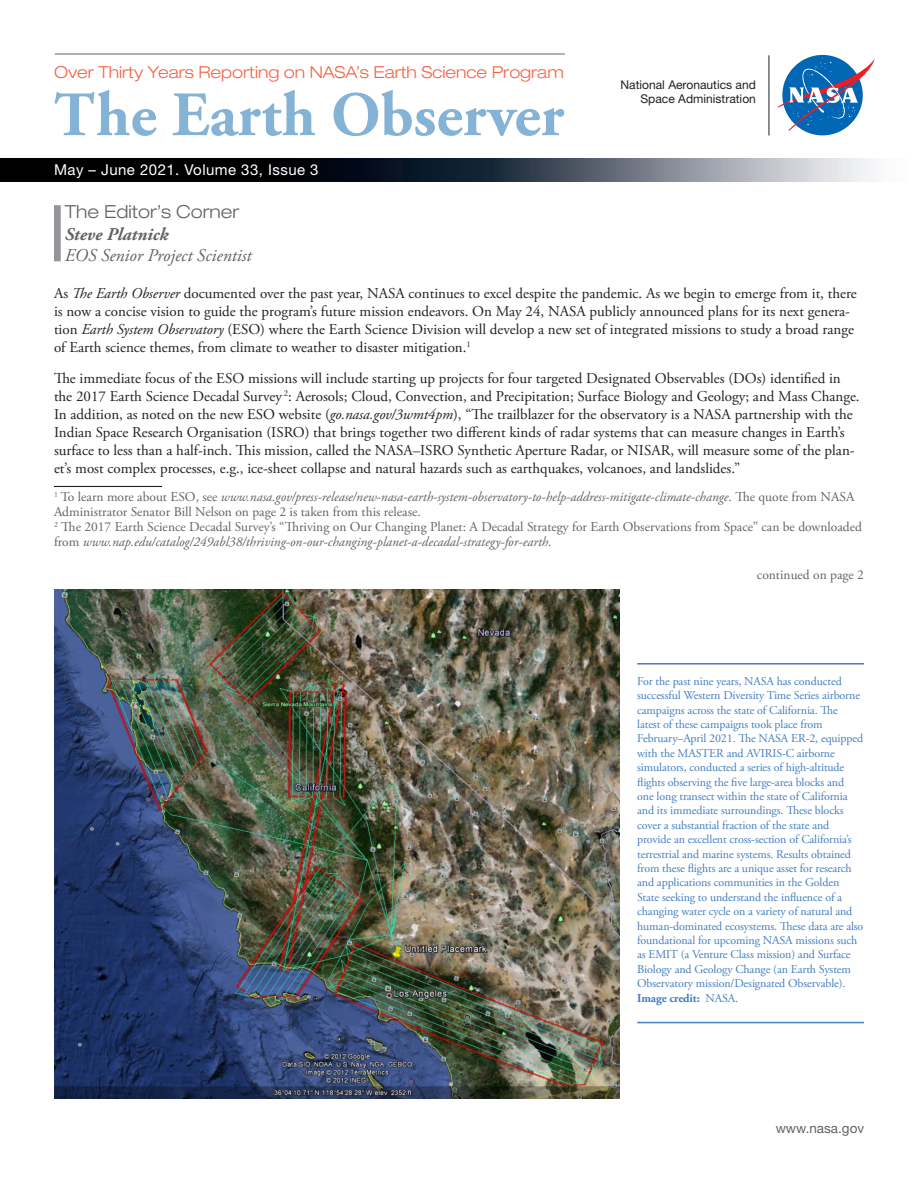
<style>
.page{position:relative;width:918px;height:1188px;background:#fff}
.page>*{position:absolute;margin:0;border:0;box-sizing:border-box;transform-origin:0 0}
.t1{font:700 63px "Adobe Garamond Pro";color:#85b3d5}
.t2{font:italic 18px "Adobe Garamond Pro";color:#636366}
.t3{font:300 expanded 18px "Helvetica Neue LT Std";color:#636366}
.t4{font:italic 700 18px "Adobe Garamond Pro";color:#636366}
.t5{font:300 expanded 16.5px "Helvetica Neue LT Std";letter-spacing:-.005em;color:#f26648}
.t6{font:15px/18px "Adobe Garamond Pro";color:#231f20}
.t7{font:15px "Helvetica Neue LT Std";letter-spacing:.03em;color:#fff}
.t8{font:13.5px/15px "Adobe Garamond Pro";color:#636366}
.t9{font:13.5px "Helvetica Neue LT Std";color:#636366}
.t10{font:12px/14.4px "Adobe Garamond Pro";letter-spacing:-.01em;color:#437ec1}
.t11{font:12px/14.5px "Helvetica Neue LT Std";color:#231f20;text-align:right}
.s1{font-style:italic}
.s2{font-weight:700}
</style>
<div class="page">
<svg style="left:777px;top:58px;width:98px;height:74px"></svg>
<hr style="left:768px;top:55px;width:1px;height:81px;background:#231f20">
<svg style="left:0;top:158px;width:871px;height:24px;background:#3e434b"></svg>
<hr style="left:55px;top:53px;width:510px;height:2px;background:#939598">
<svg style="left:54px;top:205px;width:7px;height:56px"></svg>
<hr style="left:54px;top:486px;width:108px;height:1px;background:#231f20">
<hr style="left:637px;top:663px;width:227px;height:2px;background:#437ec1">
<hr style="left:637px;top:1022px;width:227px;height:1px;background:#437ec1">
<img style="left:54px;top:590px;width:565px;height:508px">
<p class="t5" style="left:54px;top:62px;width:511px">Over Thirty Years Reporting on NASA’s Earth Science Program</p>
<h1 class="t1" style="left:54px;top:78px;width:512px">The Earth Observer</h1>
<p class="t11" style="left:621px;top:77px;width:137px">National Aeronautics and<br>Space Administration</p>
<p class="t7" style="left:54px;top:161px;width:266px">May – June 2021. Volume 33, Issue 3</p>
<p class="t3" style="left:65px;top:201px;width:176px">The Editor’s Corner</p>
<p class="t4" style="left:65px;top:224px;width:105px">Steve Platnick</p>
<p class="t2" style="left:65px;top:245px;width:188px">EOS Senior Project Scientist</p>
<p class="t6" style="left:54px;top:285px;width:804px">As <span class="s1">The Earth Observer</span> documented over the past year, NASA continues to excel despite the pandemic. As we begin to emerge from it, there is now a concise vision to guide the program’s future mission endeavors. On May 24, NASA publicly announced plans for its next genera&shy;tion <span class="s1">Earth System Observatory</span> (ESO) where the Earth Science Division will develop a new set of integrated missions to study a broad range of Earth science themes, from climate to weather to disaster mitigation.<sup>1</sup></p>
<p class="t6" style="left:54px;top:370px;width:807px">The immediate focus of the ESO missions will include starting up projects for four targeted Designated Observables (DOs) identified in the 2017 Earth Science Decadal Survey <sup>2</sup>: Aerosols; Cloud, Convection, and Precipitation; Surface Biology and Geology; and Mass Change.<br>In addition, as noted on the new ESO website (<span class="s1">go.nasa.gov/3wmt4pm</span>), “The trailblazer for the observatory is a NASA partnership with the Indian Space Research Organisation (ISRO) that brings together two different kinds of radar systems that can measure changes in Earth’s surface to less than a half-inch. This mission, called the NASA–ISRO Synthetic Aperture Radar, or NISAR, will measure some of the plan&shy;et’s most complex processes, e.g., ice-sheet collapse and natural hazards such as earthquakes, volcanoes, and landslides.”</p>
<p class="t8" style="left:54px;top:490px;width:810px"><sup>1</sup> To learn more about ESO, see <span class="s1">www.nasa.gov/press-release/new-nasa-earth-system-observatory-to-help-address-mitigate-climate-change</span>. The quote from NASA Administrator Senator Bill Nelson on page 2 is taken from this release.<br><sup>2</sup> The 2017 Earth Science Decadal Survey’s “Thriving on Our Changing Planet: A Decadal Strategy for Earth Observations from Space” can be downloaded from <span class="s1">www.nap.edu/catalog/249abl38/thriving-on-our-changing-planet-a-decadal-strategy-for-earth</span>.</p>
<p class="t8" style="left:757px;top:567px;width:109px">continued on page 2</p>
<p class="t10" style="left:637px;top:674px;width:228px">For the past nine years, NASA has conducted successful Western Diversity Time Series airborne campaigns across the state of California. The latest of these campaigns took place from February–April 2021. The NASA ER-2, equipped with the MASTER and AVIRIS-C airborne simulators, conducted a series of high-altitude flights observing the five large-area blocks and one long transect within the state of California and its immediate surroundings. These blocks cover a substantial fraction of the state and provide an excellent cross-section of California’s terrestrial and marine systems. Results obtained from these flights are a unique asset for research and applications communities in the Golden State seeking to understand the influence of a changing water cycle on a variety of natural and human-dominated ecosystems. These data are also foundational for upcoming NASA missions such as EMIT (a Venture Class mission) and Surface Biology and Geology Change (an Earth System Observatory mission/Designated Observable).<br><span class="s2">Image credit:</span> NASA.</p>
<p class="t9" style="left:776px;top:1120px;width:90px">www.nasa.gov</p>
</div>
